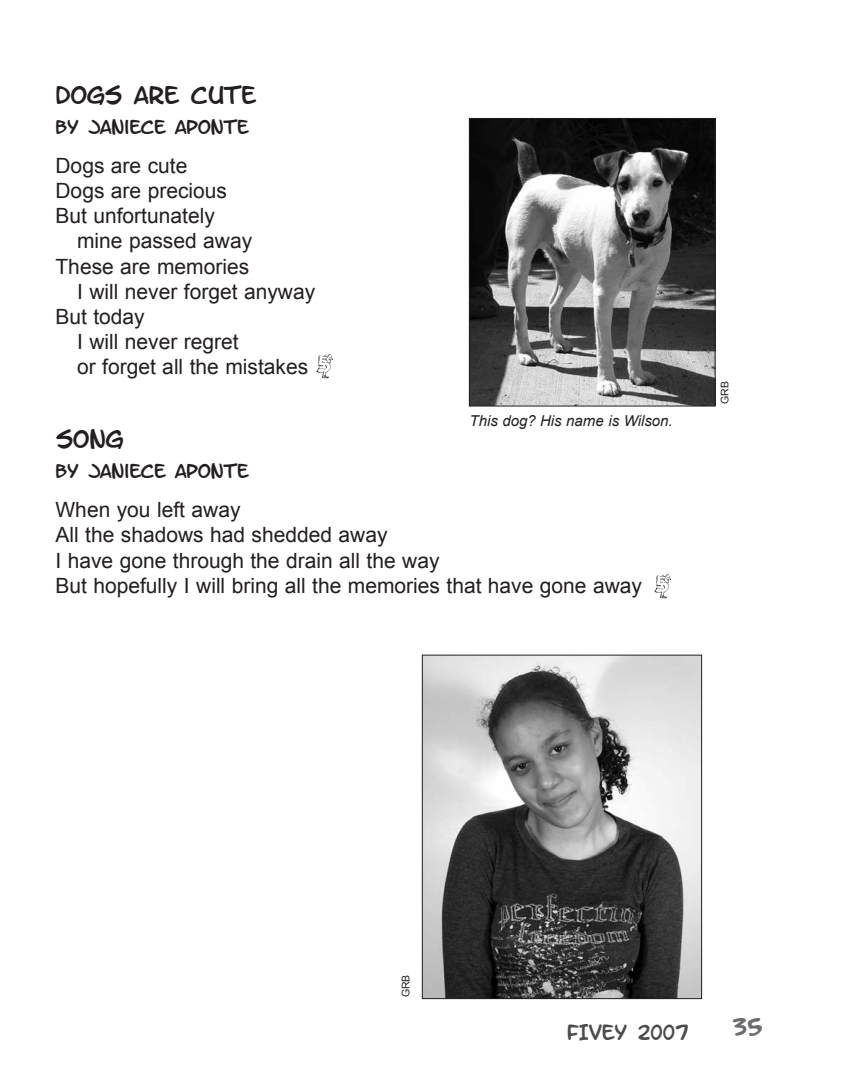
<style>
.page{position:relative;width:864px;height:1080px;background:#fff}
.page>*{position:absolute;margin:0;border:0;box-sizing:border-box;transform-origin:0 0}
.t1{font:21px/25.2px "Arial";color:#231f20}
.t2{font:21px "Letter O Matic";color:#231f20}
.t3{font:21px "Letter O Matic";color:#6c6d70}
.t4{font:18px "Letter O Matic";color:#4b4c4d}
.t5{font:16.5px "Letter O Matic";color:#231f20}
.t6{font:italic 15px "Arial";color:#231f20}
.t7{font:10.5px "Arial";color:#231f20}
</style>
<div class="page">
<img style="left:424px;top:657px;width:276px;height:340px">
<div style="left:422px;top:655px;width:280px;height:344px;border:1px solid #231f20"></div>
<img style="left:316px;top:354px;width:16px;height:24px">
<img style="left:655px;top:574px;width:15px;height:24px">
<img style="left:471px;top:120px;width:243px;height:284px">
<div style="left:469px;top:118px;width:247px;height:288px;border:1px solid #231f20"></div>
<p class="t2" style="left:56px;top:82px;width:201px">DOGS ARE CUTE</p>
<p class="t5" style="left:56px;top:117px;width:194px">BY JANIECE APONTE</p>
<p class="t1" style="left:56px;top:153px;width:133px">Dogs are cute</p>
<p class="t1" style="left:56px;top:178px;width:173px">Dogs are precious</p>
<p class="t1" style="left:56px;top:203px;width:161px">But unfortunately</p>
<p class="t1" style="left:77px;top:228px;width:177px">mine passed away</p>
<p class="t1" style="left:56px;top:254px;width:195px">These are memories</p>
<p class="t1" style="left:77px;top:279px;width:240px">I will never forget anyway</p>
<p class="t1" style="left:56px;top:304px;width:91px">But today</p>
<p class="t1" style="left:77px;top:329px;width:163px">I will never regret</p>
<p class="t1" style="left:77px;top:354px;width:233px">or forget all the mistakes</p>
<p class="t6" style="left:470px;top:412px;width:205px">This dog? His name is Wilson.</p>
<p class="t2" style="left:56px;top:427px;width:69px">SONG</p>
<p class="t5" style="left:56px;top:462px;width:194px">BY JANIECE APONTE</p>
<p class="t1" style="left:56px;top:497px;width:588px">When you left away<br>All the shadows had shedded away<br>I have gone through the drain all the way<br>But hopefully I will bring all the memories that have gone away</p>
<p class="t7" style="left:719px;top:404px;width:24px;rotate:-90deg">GRB</p>
<p class="t7" style="left:400px;top:997px;width:24px;rotate:-90deg">GRB</p>
<p class="t4" style="left:567px;top:1021px;width:123px">FIVEY 2007</p>
<p class="t3" style="left:732px;top:1015px;width:32px">35</p>
</div>
